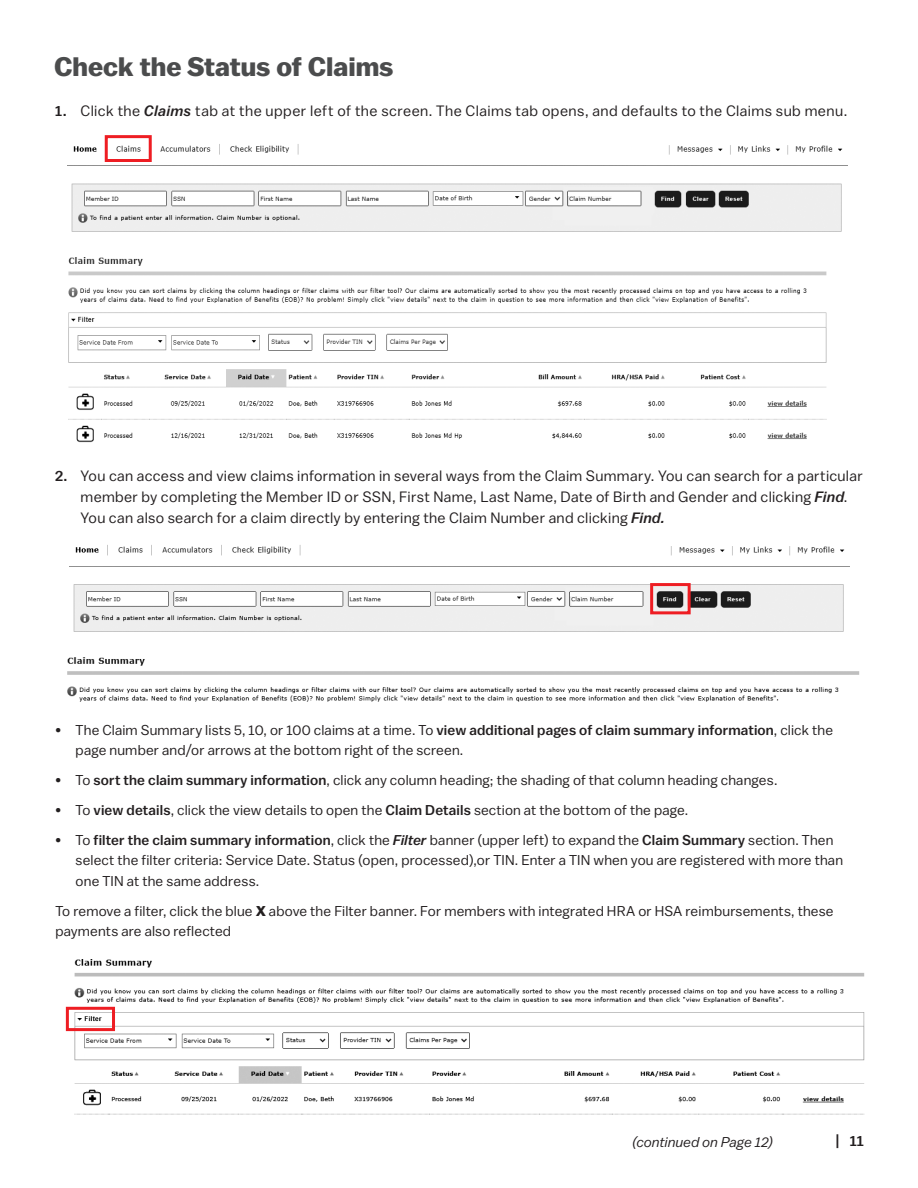
<style>
.page{position:relative;width:918px;height:1188px;background:#fff}
.page>*{position:absolute;margin:0;border:0;box-sizing:border-box;transform-origin:0 0}
.FAQ_Numbered_List{font:700 26.7px "Balto";color:#4b4c4d}
.t1{font:15px/21px "Balto";letter-spacing:.02em;color:#231f20}
.t2{font:500 15px "Balto";color:#231f20}
.HB_Bullet_Copy{font:14.25px/20.2px "Balto";letter-spacing:.01em;color:#231f20}
.HB_Bullet_Copy-2{font:italic 14.25px "Balto";letter-spacing:.01em;color:#231f20}
.s1{font-weight:500}
.s2{font-weight:500;font-style:italic}
.s3{font-weight:700}
</style>
<div class="page">
<img style="left:68px;top:257px;width:759px;height:186px">
<img style="left:72px;top:959px;width:793px;height:156px">
<div style="left:66px;top:1007px;width:49px;height:24px;border:3px solid #ee1d23"></div>
<img style="left:67px;top:657px;width:793px;height:45px">
<img style="left:68px;top:139px;width:780px;height:93px">
<div style="left:105px;top:135px;width:47px;height:27px;border:3px solid #ee1d23"></div>
<img style="left:70px;top:545px;width:780px;height:87px">
<div style="left:650px;top:583px;width:41px;height:31px;border:3px solid #ee1d23"></div>
<p class="FAQ_Numbered_List" style="left:54px;top:50px;width:341px">Check the Status of Claims</p>
<p class="t1" style="left:55px;top:100px;width:792px"><span class="s1">1.</span> Click the <span class="s2">Claims</span> tab at the upper left of the screen. The Claims tab opens, and defaults to the Claims sub menu.</p>
<p class="t1" style="left:81px;top:465px;width:784px;text-indent:-26px"><span class="s1">2.</span> You can access and view claims information in several ways from the Claim Summary. You can search for a particular member by completing the Member ID or SSN, First Name, Last Name, Date of Birth and Gender and clicking <span class="s2">Find</span>.<br>You can also search for a claim directly by entering the Claim Number and clicking <span class="s2">Find.</span></p>
<p class="HB_Bullet_Copy" style="left:76px;top:720px;width:759px;text-indent:-20px">• The Claim Summary lists 5, 10, or 100 claims at a time. To <span class="s1">view additional pages of claim summary information</span>, click the page number and/or arrows at the bottom right of the screen.</p>
<p class="HB_Bullet_Copy" style="left:55px;top:770px;width:722px">• To <span class="s1">sort the claim summary information</span>, click any column heading; the shading of that column heading changes.</p>
<p class="HB_Bullet_Copy" style="left:55px;top:800px;width:633px">• To <span class="s1">view details</span>, click the view details to open the <span class="s1">Claim Details</span> section at the bottom of the page.</p>
<p class="HB_Bullet_Copy" style="left:76px;top:830px;width:769px;text-indent:-20px">• To <span class="s1">filter the claim summary information</span>, click the <span class="s2">Filter</span> banner (upper left) to expand the <span class="s1">Claim Summary</span> section. Then select the filter criteria: Service Date. Status (open, processed),or TIN. Enter a TIN when you are registered with more than one TIN at the same address.</p>
<p class="HB_Bullet_Copy" style="left:55px;top:900px;width:780px">To remove a filter, click the blue <span class="s3">X</span> above the Filter banner. For members with integrated HRA or HSA reimbursements, these payments are also reflected</p>
<p class="HB_Bullet_Copy-2" style="left:632px;top:1133px;width:142px">(continued on Page 12)</p>
<p class="t2" style="left:835px;top:1132px;width:31px">| 11</p>
</div>
